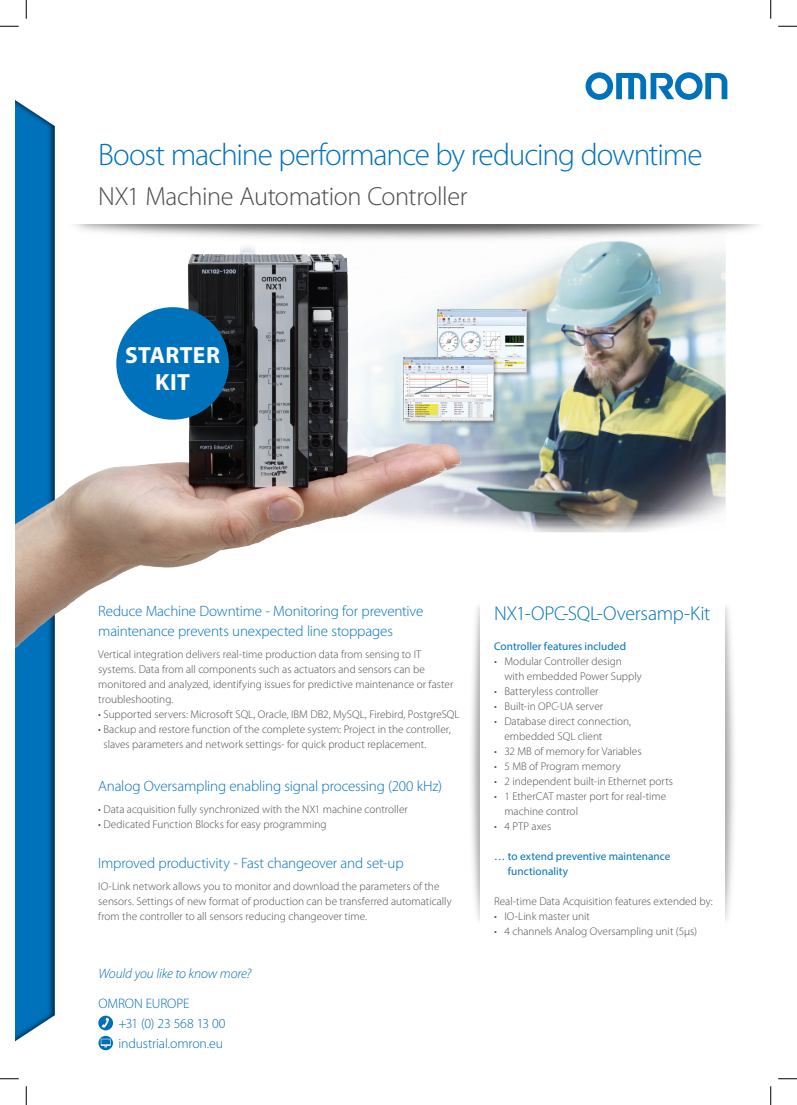
<style>
.page{position:relative;width:797px;height:1105px;background:#fff}
.page>*{position:absolute;margin:0;border:0;box-sizing:border-box;transform-origin:0 0}
.t1{font:300 31.25px "Myriad Pro";letter-spacing:-.035em;color:#0072bc}
.t2{font:300 26.25px "Myriad Pro";letter-spacing:-.015em;color:#4b4c4d}
.t3{font:700 23.5px/26.6px "Myriad Pro";letter-spacing:.01em;color:#fff;text-align:center}
.t4{font:300 20px "Myriad Pro";letter-spacing:-.015em;color:#0072bc}
.t5{font:300 15px/20px "Myriad Pro";letter-spacing:-.015em;color:#0072bc}
.t6{font:300 13.75px/20px "Myriad Pro";letter-spacing:-.01em;color:#006fb3}
.t7{font:italic 300 13.75px "Myriad Pro";letter-spacing:-.01em;color:#006fb3}
.t8{font:300 11.25px/15px "Myriad Pro";color:#4b4c4d}
.t9{font:11.25px/15px "Myriad Pro";color:#0072bc}
</style>
<div class="page">
<img style="left:488px;top:291px;width:237px;height:242px">
<div style="left:16px;top:89px;width:40px;height:964px;background:#231f20;opacity:.75"></div>
<svg style="left:585px;top:72px;width:142px;height:28px"></svg>
<img style="left:471px;top:665px;width:8px;height:254px">
<img style="left:725px;top:606px;width:9px;height:315px">
<img style="left:488px;top:225px;width:270px;height:66px">
<img style="left:16px;top:212px;width:472px;height:453px">
<div style="left:116px;top:307px;width:113px;height:113px;background:#0072bc;border-radius:50%"></div>
<div style="left:436px;top:309px;width:96px;height:69px;background:#231f20;opacity:.4"></div>
<img style="left:437px;top:309px;width:89px;height:63px">
<div style="left:403px;top:356px;width:95px;height:69px;background:#231f20;opacity:.4"></div>
<img style="left:404px;top:357px;width:89px;height:63px">
<div style="left:98px;top:1016px;width:15px;height:14px;background:#006fb3;border-radius:50%"></div>
<svg style="left:102px;top:1018px;width:7px;height:10px"></svg>
<svg style="left:98px;top:1036px;width:15px;height:14px"></svg>
<svg style="left:101px;top:1039px;width:10px;height:8px"></svg>
<svg style="left:0;top:25px;width:19px;height:2px"></svg>
<svg style="left:778px;top:25px;width:19px;height:2px"></svg>
<svg style="left:0;top:1078px;width:19px;height:1px"></svg>
<svg style="left:778px;top:1078px;width:19px;height:1px"></svg>
<svg style="left:25px;top:0;width:2px;height:19px"></svg>
<svg style="left:25px;top:1086px;width:2px;height:19px"></svg>
<svg style="left:770px;top:0;width:1px;height:19px"></svg>
<svg style="left:770px;top:1086px;width:1px;height:19px"></svg>
<h1 class="t1" style="left:98px;top:137px;width:606px">Boost machine performance by reducing downtime</h1>
<h2 class="t2" style="left:98px;top:182px;width:371px">NX1 Machine Automation Controller</h2>
<h3 class="t3" style="left:125px;top:341px;width:96px">STARTER<br>KIT</h3>
<h3 class="t5" style="left:98px;top:601px;width:326px">Reduce Machine Downtime - Monitoring for preventive maintenance prevents unexpected line stoppages</h3>
<p class="t8" style="left:98px;top:647px;width:356px">Vertical integration delivers real-time production data from sensing to IT systems. Data from all components such as actuators and sensors can be monitored and analyzed, identifying issues for predictive maintenance or faster troubleshooting.</p>
<p class="t8" style="left:98px;top:707px;width:363px">• Supported servers: Microsoft SQL, Oracle, IBM DB2, MySQL, Firebird, PostgreSQL</p>
<p class="t8" style="left:103px;top:722px;width:348px;text-indent:-5px">• Backup and restore function of the complete system: Project in the controller, slaves parameters and network settings- for quick product replacement.</p>
<h3 class="t5" style="left:98px;top:776px;width:345px">Analog Oversampling enabling signal processing (200 kHz)</h3>
<p class="t8" style="left:98px;top:802px;width:311px">• Data acquisition fully synchronized with the NX1 machine controller</p>
<p class="t8" style="left:98px;top:817px;width:230px">• Dedicated Function Blocks for easy programming</p>
<h3 class="t5" style="left:98px;top:853px;width:307px">Improved productivity - Fast changeover and set-up</h3>
<p class="t8" style="left:98px;top:879px;width:355px">IO-Link network allows you to monitor and download the parameters of the sensors. Settings of new format of production can be transferred automatically from the controller to all sensors reducing changeover time.</p>
<p class="t7" style="left:98px;top:966px;width:154px">Would you like to know more?</p>
<p class="t6" style="left:118px;top:993px;width:109px;text-indent:-20px">OMRON EUROPE<br>+31 (0) 23 568 13 00 industrial.omron.eu</p>
<h3 class="t4" style="left:494px;top:602px;width:218px">NX1-OPC-SQL-Oversamp-Kit</h3>
<p class="t9" style="left:494px;top:638px;width:133px">Controller features included</p>
<p class="t8" style="left:504px;top:653px;width:139px;text-indent:-10px">• Modular Controller design with embedded Power Supply</p>
<p class="t8" style="left:494px;top:683px;width:106px">• Batteryless controller</p>
<p class="t8" style="left:494px;top:698px;width:110px">• Built-in OPC-UA server</p>
<p class="t8" style="left:504px;top:713px;width:128px;text-indent:-10px">• Database direct connection, embedded SQL client</p>
<p class="t8" style="left:494px;top:743px;width:149px">• 32 MB of memory for Variables</p>
<p class="t8" style="left:494px;top:758px;width:128px">• 5 MB of Program memory</p>
<p class="t8" style="left:494px;top:773px;width:180px">• 2 independent built-in Ethernet ports</p>
<p class="t8" style="left:504px;top:788px;width:163px;text-indent:-10px">• 1 EtherCAT master port for real-time machine control</p>
<p class="t8" style="left:494px;top:818px;width:59px">• 4 PTP axes</p>
<p class="t9" style="left:508px;top:848px;width:164px;text-indent:-14px">… to extend preventive maintenance functionality</p>
<p class="t8" style="left:494px;top:893px;width:220px">Real-time Data Acquisition features extended by:</p>
<p class="t8" style="left:494px;top:908px;width:97px">• IO-Link master unit</p>
<p class="t8" style="left:494px;top:923px;width:204px">• 4 channels Analog Oversampling unit (5µs)</p>
</div>
